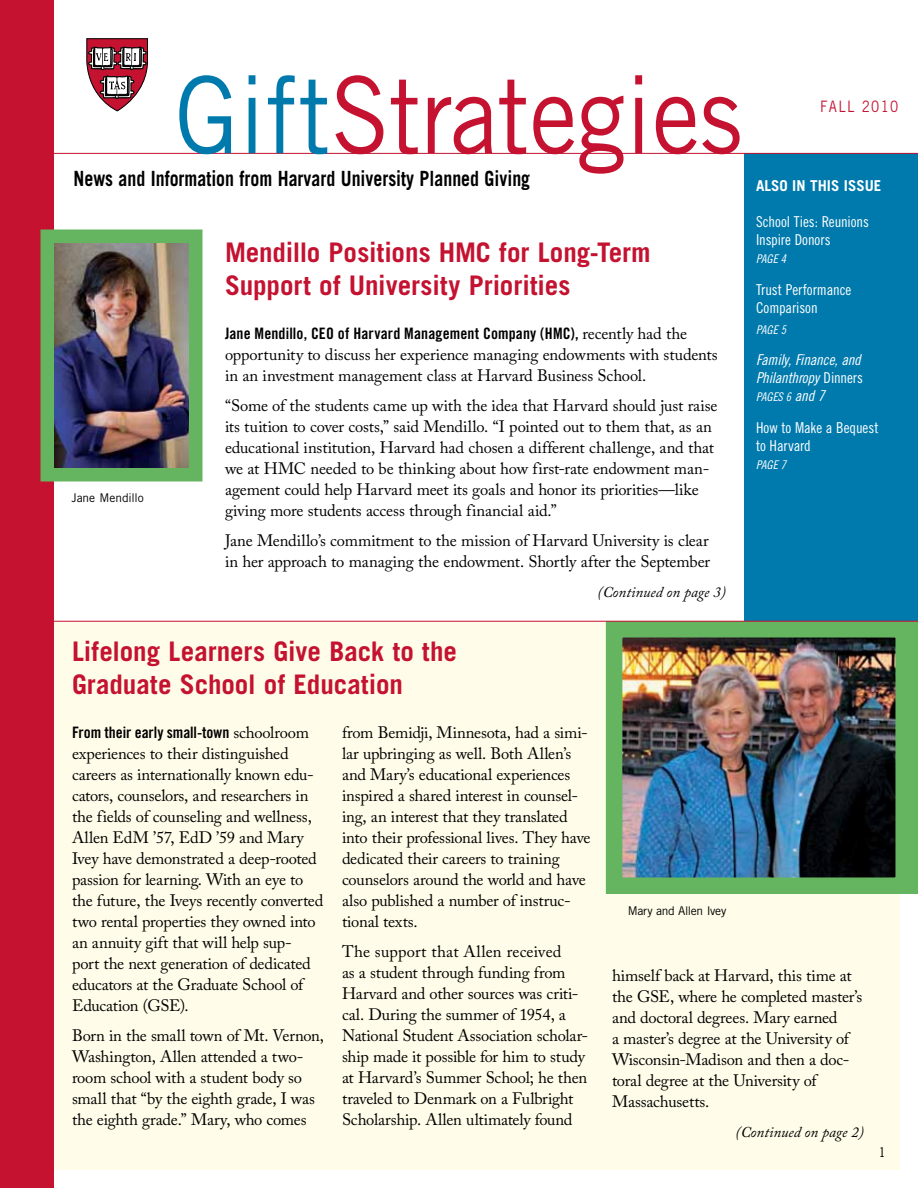
<style>
.page{position:relative;width:918px;height:1188px;background:#fff}
.page>*{position:absolute;margin:0;border:0;box-sizing:border-box;transform-origin:0 0}
.t1{font:700 27px/33px "Trade Gothic LT Std";letter-spacing:-.005em;color:#c41230}
.t2{font:700 21px "Trade Gothic LT Std";color:#000;scale:.85 1}
.t3{font:16.5px/21px "Adobe Caslon Pro";letter-spacing:-.01em;color:#000}
.t4{font:15.75px "Trade Gothic LT Std Bd Cn 20";letter-spacing:.005em;color:#000}
.t5{font:15.75px "Trade Gothic LT Std";letter-spacing:.1em;color:#c41230;scale:.85 1}
.t6{font:15px/18px "Trade Gothic LT Std Cn 18";letter-spacing:-.005em;color:#fff}
.t7{font:15px/18px "Trade Gothic LT Std Cn 18 Obl";letter-spacing:-.015em;color:#fff}
.t8{font:italic 15px "Adobe Caslon Pro";color:#000}
.t9{font:700 15px "Trade Gothic LT Std";color:#fff}
.t10{font:13.5px "Trade Gothic LT Std Cn 18";color:#000}
.t11{font:12px "Trade Gothic LT Std Cn 18 Obl";letter-spacing:.005em;color:#fff}
.t12{font:12px "Trade Gothic LT Std";letter-spacing:-.02em;color:#000}
.t13{font:12px "Trade Gothic LT Std";color:#000}
.s1{font-family:"Trade Gothic LT Std Cn 18"}
.s2{font-size:15px}
.s3{font-family:"Adobe Caslon Pro";font-size:16.5px}
</style>
<div class="page">
<div style="left:26px;top:621px;width:874px;height:549px;background:#fffde9"></div>
<div style="left:744px;top:154px;width:174px;height:488px;background:#007aad"></div>
<div style="left:0;top:0;width:54px;height:1188px;background:#c41230"></div>
<hr style="left:0;top:153px;width:918px;height:1px;background:#c41230">
<svg style="left:335px;top:75px;width:405px;height:99px"></svg>
<svg style="left:179px;top:75px;width:148px;height:79px"></svg>
<svg style="left:86px;top:38px;width:62px;height:73px"></svg>
<img style="left:624px;top:639px;width:270px;height:237px">
<div style="left:606px;top:621px;width:306px;height:273px;border:17px solid #65b460"></div>
<div style="left:906px;top:622px;width:12px;height:272px;background:#65b460"></div>
<img style="left:55px;top:245px;width:132px;height:222px">
<div style="left:40px;top:230px;width:162px;height:252px;border:14px solid #65b460"></div>
<hr style="left:0;top:621px;width:918px;height:1px;background:#c41230">
<p class="t5" style="left:820px;top:97px;width:94px">fall 2010</p>
<p class="t2" style="left:74px;top:165px;width:539px">News and Information from Harvard University Planned Giving</p>
<p class="t9" style="left:756px;top:177px;width:70px">ALSO In this</p>
<p class="t9" style="left:844px;top:177px;width:8px">issu</p>
<p class="t9" style="left:874px;top:177px;width:9px">e</p>
<p class="t6" style="left:756px;top:213px;width:114px">School Ties: Reunions<br>Inspire Donors</p>
<p class="t11" style="left:756px;top:252px;width:32px">page 4</p>
<p class="t6" style="left:756px;top:280px;width:97px">Trust Performance<br>Comparison</p>
<p class="t11" style="left:756px;top:322px;width:32px">page 5</p>
<p class="t7" style="left:756px;top:351px;width:109px">Family, Finance, and<br>Philanthropy <span class="s1">Dinners</span></p>
<p class="t11" style="left:756px;top:390px;width:70px">pages 6 <span class="s2">and 7</span></p>
<p class="t6" style="left:756px;top:418px;width:124px">How to Make a Bequest to Harvard</p>
<p class="t11" style="left:756px;top:457px;width:32px">page 7</p>
<h1 class="t1" style="left:225px;top:236px;width:427px">Mendillo Positions HMC for Long-Term<br>Support of University Priorities</h1>
<p class="t4" style="left:225px;top:324px;width:464px">Jane Mendillo, CEO of Harvard Management Company (HMC), <span class="s3">recently had the</span></p>
<p class="t3" style="left:225px;top:344px;width:494px">opportunity to discuss her experience managing endowments with students in an investment management class at Harvard Business School.</p>
<p class="t3" style="left:225px;top:395px;width:494px">“Some of the students came up with the idea that Harvard should just raise its tuition to cover costs,” said Mendillo. “I pointed out to them that, as an educational institution, Harvard had chosen a different challenge, and that we at HMC needed to be thinking about how first-rate endowment man&shy;agement could help Harvard meet its goals and honor its priorities—like giving more students access through financial aid.”</p>
<p class="t3" style="left:225px;top:530px;width:487px">Jane Mendillo’s commitment to the mission of Harvard University is clear in her approach to managing the endowment. Shortly after the September</p>
<p class="t8" style="left:598px;top:583px;width:130px">(Continued on page 3)</p>
<h1 class="t1" style="left:72px;top:635px;width:386px">Lifelong Learners Give Back to the<br>Graduate School of Education</h1>
<p class="t13" style="left:71px;top:490px;width:74px">Jane Mendillo</p>
<p class="t4" style="left:72px;top:723px;width:239px">From their early small-town <span class="s3">schoolroom</span></p>
<p class="t3" style="left:72px;top:743px;width:253px">experiences to their distinguished careers as internationally known edu&shy;cators, counselors, and researchers in the fields of counseling and wellness, Allen EdM ’57, EdD ’59 and Mary Ivey have demonstrated a deep-rooted passion for learning. With an eye to the future, the Iveys recently converted two rental properties they owned into an annuity gift that will help sup-<br>port the next generation of dedicated educators at the Graduate School of Education (GSE).</p>
<p class="t3" style="left:72px;top:1025px;width:254px">Born in the small town of Mt. Vernon, Washington, Allen attended a two&shy;room school with a student body so small that “by the eighth grade, I was the eighth grade.” Mary, who comes</p>
<p class="t3" style="left:342px;top:722px;width:250px">from Bemidji, Minnesota, had a simi&shy;lar upbringing as well. Both Allen’s and Mary’s educational experiences inspired a shared interest in counsel&shy;ing, an interest that they translated into their professional lives. They have dedicated their careers to training counselors around the world and have also published a number of instruc&shy;tional texts.</p>
<p class="t3" style="left:342px;top:941px;width:248px">The support that Allen received<br>as a student through funding from Harvard and other sources was criti&shy;cal. During the summer of 1954, a National Student Association scholar&shy;ship made it possible for him to study at Harvard’s Summer School; he then traveled to Denmark on a Fulbright Scholarship. Allen ultimately found</p>
<p class="t12" style="left:628px;top:903px;width:100px">Mary and Allen Ivey</p>
<p class="t3" style="left:612px;top:964px;width:252px">himself back at Harvard, this time at the GSE, where he completed master’s and doctoral degrees. Mary earned<br>a master’s degree at the University of<br>Wisconsin-Madison and then a doc&shy;toral degree at the University of<br>Massachusetts.</p>
<p class="t8" style="left:736px;top:1123px;width:130px">(Continued on page 2)</p>
<p class="t10" style="left:879px;top:1144px;width:7px">1</p>
</div>
